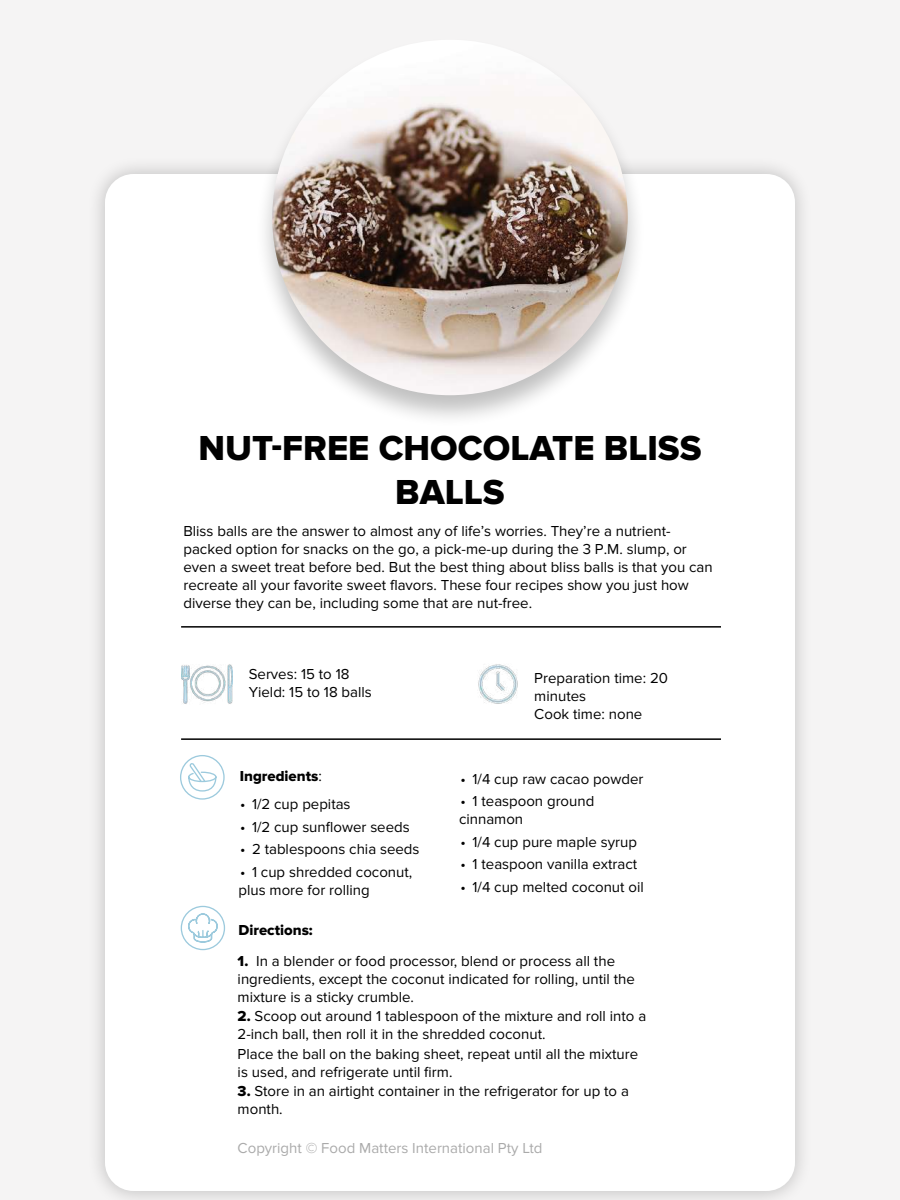
<style>
.page{position:relative;width:900px;height:1200px;background:#f5f4f4}
.page>*{position:absolute;margin:0;border:0;box-sizing:border-box;transform-origin:0 0}
.t1{font:36px/43.2px "Proxima Nova Extrabld";color:#000;text-align:center}
.t2{font:15px/18px "Proxima Nova";color:#000}
.t3{font:15px "Proxima Nova";color:#aaa}
.t4{font:15px "Proxima Nova Extrabld";color:#000}
.s1{font-family:"Proxima Nova"}
.s2{font-family:"Proxima Nova Extrabld"}
</style>
<div class="page">
<div style="left:87px;top:156px;width:726px;height:1044px;background:#000;opacity:.22"></div>
<div style="left:105px;top:174px;width:690px;height:1017px;background:#fff;border-radius:28px"></div>
<div style="left:255px;top:36px;width:391px;height:392px;background:#000;opacity:.25"></div>
<img style="left:272px;top:40px;width:356px;height:355px">
<hr style="left:181px;top:626px;width:540px;height:2px;background:#000">
<hr style="left:181px;top:738px;width:540px;height:2px;background:#000">
<img style="left:181px;top:664px;width:51px;height:40px">
<img style="left:478px;top:664px;width:40px;height:40px">
<svg style="left:187px;top:762px;width:30px;height:30px"></svg>
<div style="left:180px;top:755px;width:45px;height:45px;border:1px solid #9ccadd;border-radius:50%"></div>
<svg style="left:180px;top:905px;width:46px;height:46px"></svg>
<h1 class="t1" style="left:198px;top:428px;width:505px">NUT-FREE CHOCOLATE BLISS<br>BALLS</h1>
<p class="t2" style="left:183px;top:522px;width:531px">Bliss balls are the answer to almost any of life’s worries. They’re a nutrient&shy;packed option for snacks on the go, a pick-me-up during the 3 P.M. slump, or even a sweet treat before bed. But the best thing about bliss balls is that you can recreate all your favorite sweet flavors. These four recipes show you just how diverse they can be, including some that are nut-free.</p>
<p class="t2" style="left:249px;top:665px;width:125px">Serves: 15 to 18<br>Yield: 15 to 18 balls</p>
<p class="t2" style="left:534px;top:669px;width:135px">Preparation time: 20 minutes<br>Cook time: none</p>
<p class="t4" style="left:240px;top:767px;width:84px">Ingredients<span class="s1">:</span></p>
<p class="t2" style="left:240px;top:795px;width:112px">• 1/2 cup pepitas</p>
<p class="t2" style="left:240px;top:818px;width:171px">• 1/2 cup sunflower seeds</p>
<p class="t2" style="left:240px;top:840px;width:181px">• 2 tablespoons chia seeds</p>
<p class="t2" style="left:238px;top:863px;width:175px">• 1 cup shredded coconut, plus more for rolling</p>
<p class="t4" style="left:239px;top:922px;width:76px">Directions:</p>
<p class="t2" style="left:461px;top:770px;width:184px">• 1/4 cup raw cacao powder</p>
<p class="t2" style="left:459px;top:793px;width:137px">• 1 teaspoon ground cinnamon</p>
<p class="t2" style="left:461px;top:833px;width:178px">• 1/4 cup pure maple syrup</p>
<p class="t2" style="left:461px;top:856px;width:178px">• 1 teaspoon vanilla extract</p>
<p class="t2" style="left:461px;top:878px;width:185px">• 1/4 cup melted coconut oil</p>
<p class="t2" style="left:238px;top:952px;width:399px"><span class="s2">1.</span> In a blender or food processor, blend or process all the ingredients, except the coconut indicated for rolling, until the mixture is a sticky crumble.</p>
<p class="t2" style="left:238px;top:1008px;width:410px"><span class="s2">2.</span> Scoop out around 1 tablespoon of the mixture and roll into a<br>2-inch ball, then roll it in the shredded coconut.</p>
<p class="t2" style="left:238px;top:1045px;width:402px">Place the ball on the baking sheet, repeat until all the mixture is used, and refrigerate until firm.</p>
<p class="t2" style="left:238px;top:1083px;width:393px"><span class="s2">3.</span> Store in an airtight container in the refrigerator for up to a month.</p>
<p class="t3" style="left:238px;top:1140px;width:306px">Copyright © Food Matters International Pty Ltd</p>
</div>
